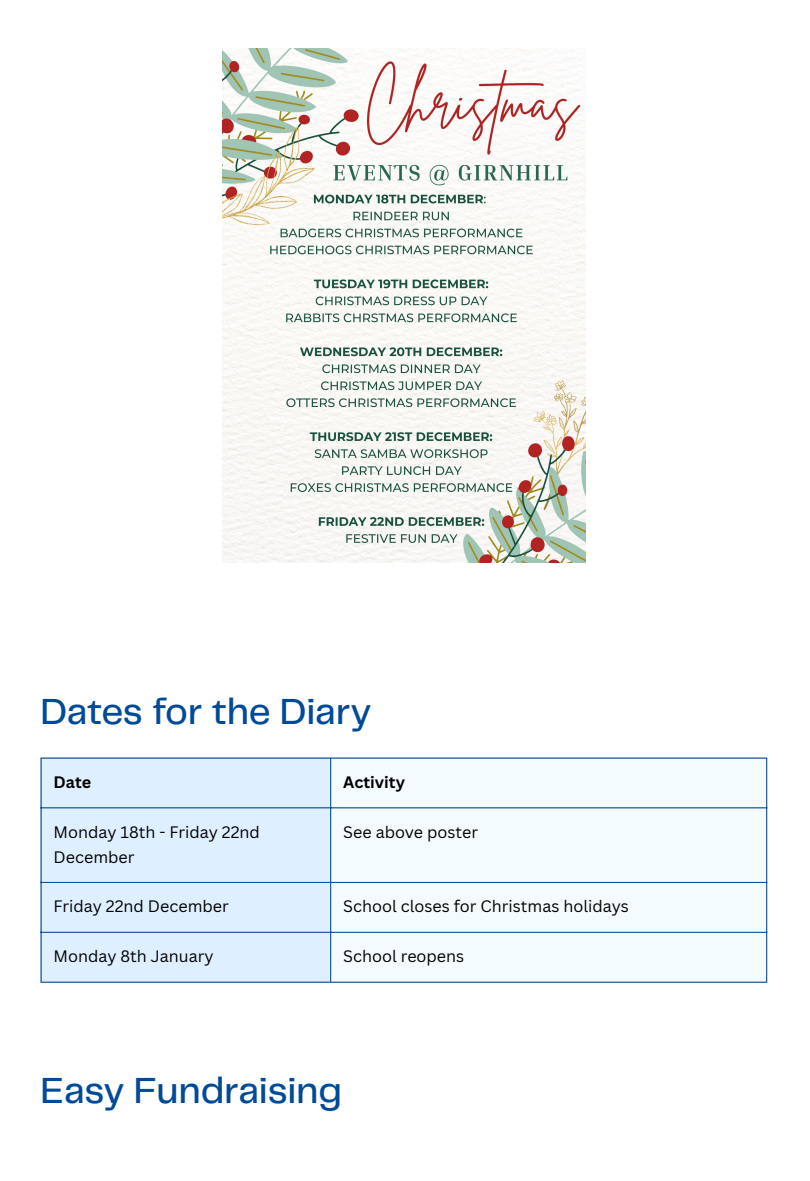
<style>
.page{position:relative;width:810px;height:1181px;background:#fff}
.page>*{position:absolute;margin:0;border:0;box-sizing:border-box;transform-origin:0 0}
.t1{font:500 37.65px "Telegraf";letter-spacing:-.01em;color:#004a98}
.t2{font:16.2px/25.2px "Canva Sans";color:#000}
.t3{font:700 16.2px "Canva Sans";color:#000}
</style>
<div class="page">
<img style="left:222px;top:49px;width:364px;height:513px">
<div style="left:42px;top:758px;width:288px;height:223px;background:#deefff"></div>
<div style="left:331px;top:758px;width:435px;height:223px;background:#f4fbff"></div>
<hr style="left:41px;top:758px;width:1px;height:223px;background:#004a98">
<hr style="left:330px;top:758px;width:1px;height:223px;background:#004a98">
<hr style="left:766px;top:758px;width:1px;height:223px;background:#004a98">
<hr style="left:41px;top:757px;width:726px;height:1px;background:#004a98">
<hr style="left:41px;top:807px;width:726px;height:1px;background:#004a98">
<hr style="left:41px;top:881px;width:726px;height:1px;background:#004a98">
<hr style="left:41px;top:931px;width:726px;height:1px;background:#004a98">
<hr style="left:41px;top:981px;width:726px;height:1px;background:#004a98">
<p class="t1" style="left:41px;top:695px;width:333px">Dates for the Diary</p>
<p class="t3" style="left:54px;top:770px;width:39px">Date</p>
<p class="t3" style="left:343px;top:770px;width:63px">Activity</p>
<p class="t2" style="left:54px;top:818px;width:208px">Monday 18th - Friday 22nd<br>December</p>
<p class="t2" style="left:343px;top:818px;width:136px">See above poster</p>
<p class="t2" style="left:54px;top:893px;width:177px">Friday 22nd December</p>
<p class="t2" style="left:343px;top:893px;width:287px">School closes for Christmas holidays</p>
<p class="t2" style="left:54px;top:943px;width:161px">Monday 8th January</p>
<p class="t2" style="left:343px;top:943px;width:122px">School reopens</p>
<p class="t1" style="left:41px;top:1074px;width:303px">Easy Fundraising</p>
</div>
